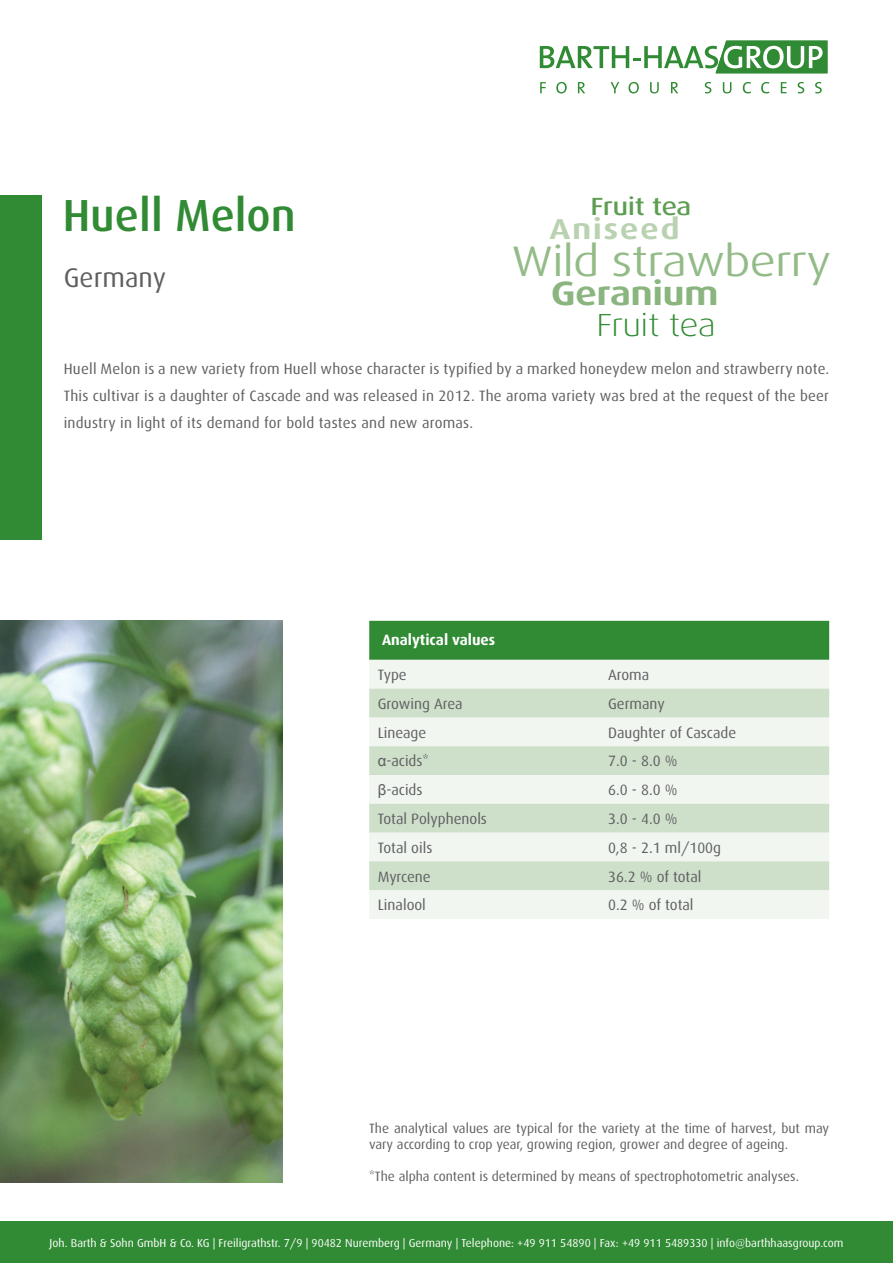
<style>
.page{position:relative;width:893px;height:1263px;background:#fff}
.page>*{position:absolute;margin:0;border:0;box-sizing:border-box;transform-origin:0 0}
.t1{font:500 45px "Dax";color:#318b34}
.t2{font:42.75px "Dax Wide";color:#93bb88}
.t3{font:700 33.75px "Dax Wide";color:#8ab57f}
.t4{font:300 31.95px "Dax Wide";letter-spacing:-.005em;color:#318b34}
.t5{font:700 28.8px "Dax Wide";letter-spacing:.07em;color:#bad2b2}
.t6{font:27px "Dax";color:#5f5f62}
.t7{font:500 24.9px "Dax Wide";letter-spacing:-.005em;color:#5d9d51}
.t8{font:15px/27px "Dax";color:#5f5f62;text-align:justify}
.t9{font:700 15px "Dax";color:#fff}
.t10{font:13.5px/16.2px "Dax";color:#5f5f62}
.t11{font:11.55px "Dax";color:#fff}
.s1{font-family:"Arial"}
</style>
<div class="page">
<div style="left:369px;top:621px;width:460px;height:39px;background:#318b34"></div>
<div style="left:369px;top:660px;width:460px;height:259px;background:#f1f6f0"></div>
<svg style="left:369px;top:689px;width:460px;height:201px;fill:#cfe0ca"></svg>
<img style="left:0;top:621px;width:283px;height:561px">
<div style="left:0;top:195px;width:41px;height:344px;background:#318b34"></div>
<div style="left:0;top:1221px;width:893px;height:42px;background:#318b34"></div>
<svg style="left:540px;top:82px;width:6px;height:11px"></svg>
<svg style="left:556px;top:82px;width:11px;height:11px"></svg>
<svg style="left:578px;top:82px;width:7px;height:11px"></svg>
<svg style="left:611px;top:82px;width:8px;height:11px"></svg>
<svg style="left:628px;top:82px;width:11px;height:11px"></svg>
<svg style="left:650px;top:82px;width:9px;height:11px"></svg>
<svg style="left:671px;top:82px;width:7px;height:11px"></svg>
<svg style="left:705px;top:82px;width:6px;height:11px"></svg>
<svg style="left:723px;top:82px;width:8px;height:11px"></svg>
<svg style="left:743px;top:82px;width:8px;height:11px"></svg>
<svg style="left:761px;top:82px;width:8px;height:11px"></svg>
<svg style="left:781px;top:82px;width:5px;height:11px"></svg>
<svg style="left:798px;top:82px;width:6px;height:11px"></svg>
<svg style="left:815px;top:82px;width:7px;height:11px"></svg>
<svg style="left:540px;top:40px;width:287px;height:33px"></svg>
<h1 class="t1" style="left:63px;top:190px;width:235px">Huell Melon</h1>
<h3 class="t6" style="left:64px;top:263px;width:104px">Germany</h3>
<h3 class="t7" style="left:591px;top:192px;width:102px">Fruit tea</h3>
<h2 class="t2" style="left:512px;top:237px;width:321px">Wild strawberry</h2>
<h3 class="t5" style="left:549px;top:213px;width:131px">Aniseed</h3>
<h3 class="t3" style="left:551px;top:274px;width:169px">Geranium</h3>
<h3 class="t4" style="left:597px;top:307px;width:120px">Fruit tea</h3>
<p class="t8" style="left:64px;top:356px;width:767px">Huell Melon is a new variety from Huell whose character is typified by a marked honeydew melon and strawberry note.<br>This cultivar is a daughter of Cascade and was released in 2012. The aroma variety was bred at the request of the beer industry in light of its demand for bold tastes and new aromas.</p>
<p class="t9" style="left:382px;top:632px;width:115px">Analytical values</p>
<p class="t8" style="left:378px;top:661px;width:30px">Type</p>
<p class="t8" style="left:608px;top:661px;width:43px">Aroma</p>
<p class="t8" style="left:378px;top:690px;width:86px">Growing Area</p>
<p class="t8" style="left:608px;top:690px;width:58px">Germany</p>
<p class="t8" style="left:378px;top:719px;width:50px">Lineage</p>
<p class="t8" style="left:608px;top:719px;width:130px">Daughter of Cascade</p>
<p class="t8" style="left:378px;top:748px;width:53px"><span class="s1">α</span>-acids*</p>
<p class="t8" style="left:608px;top:748px;width:71px">7.0 - 8.0 %</p>
<p class="t8" style="left:378px;top:777px;width:46px"><span class="s1">β</span>-acids</p>
<p class="t8" style="left:608px;top:777px;width:71px">6.0 - 8.0 %</p>
<p class="t8" style="left:378px;top:805px;width:111px">Total Polyphenols</p>
<p class="t8" style="left:608px;top:805px;width:71px">3.0 - 4.0 %</p>
<p class="t8" style="left:378px;top:834px;width:56px">Total oils</p>
<p class="t8" style="left:608px;top:834px;width:115px">0,8 - 2.1 ml/100g</p>
<p class="t8" style="left:378px;top:863px;width:55px">Myrcene</p>
<p class="t8" style="left:608px;top:863px;width:95px">36.2 % of total</p>
<p class="t8" style="left:378px;top:892px;width:50px">Linalool</p>
<p class="t8" style="left:608px;top:892px;width:87px">0.2 % of total</p>
<p class="t10" style="left:369px;top:1120px;width:461px">The analytical values are typical for the variety at the time of harvest, but may vary according to crop year, growing region, grower and degree of ageing.</p>
<p class="t10" style="left:369px;top:1169px;width:431px">*The alpha content is determined by means of spectrophotometric analyses.</p>
<p class="t11" style="left:50px;top:1237px;width:795px">Joh. Barth &amp; Sohn GmbH &amp; Co. KG | Freiligrathstr. 7/9 | 90482 Nuremberg | Germany | Telephone: +49 911 54890 | Fax: +49 911 5489330 | info@barthhaasgroup.com</p>
</div>
